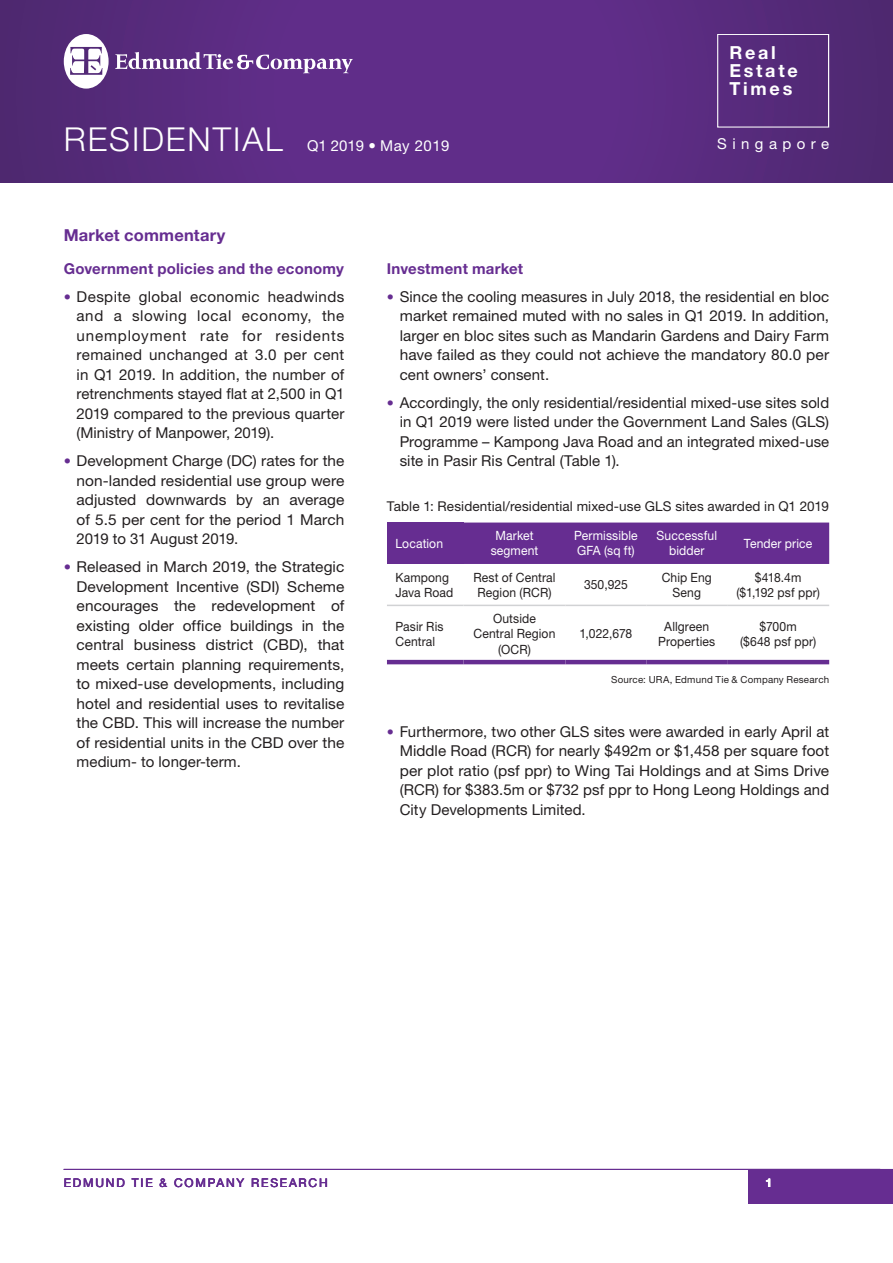
<style>
.page{position:relative;width:893px;height:1263px;background:#fff}
.page>*{position:absolute;margin:0;border:0;box-sizing:border-box;transform-origin:0 0}
.t1{font:700 18px/18px "Helvetica Neue LT Std";letter-spacing:.155em;color:#fff}
.Subhead{font:700 16.5px "Helvetica Neue LT Std";letter-spacing:.01em;color:#662d91}
.Indent_Text{font:15px/19.5px "Helvetica Neue LT Std";letter-spacing:.005em;color:#231f20;text-align:justify}
.Subhead_2_Indent{font:700 15px "Helvetica Neue LT Std";letter-spacing:.015em;color:#662d91}
.t2{font:15px "Helvetica Neue LT Std";letter-spacing:.03em;color:#fff}
.t3{font:15px "Helvetica Neue LT Std";letter-spacing:.365em;color:#fff}
.Figure_Table_Header{font:13.5px "Helvetica Neue LT Std";letter-spacing:.01em;color:#231f20}
.Bodytext{font:12.75px/15.3px "Helvetica Neue LT Std";letter-spacing:.01em;color:#231f20;text-align:center;scale:.95 1}
.Bodytext-2{font:12.75px/15.3px "Helvetica Neue LT Std";letter-spacing:.01em;color:#fff;text-align:center;scale:.95 1}
.t4{font:12px "Helvetica Neue LT Std";letter-spacing:.15em;color:#662d91}
.t5{font:700 12px "Helvetica Neue LT Std";color:#fff}
.t6{font:9.75px "Helvetica Neue LT Std";letter-spacing:.02em;color:#231f20}
.s1{font-weight:300;font-size:33px}
.s2{font-size:14.25px;color:#662d91}
</style>
<div class="page">
<div style="left:748px;top:1169px;width:145px;height:34px;background:#662d91"></div>
<hr style="left:64px;top:1169px;width:829px;height:1px;background:#662d91">
<svg style="left:0;top:0;width:893px;height:183px;background:#5a2b81"></svg>
<svg style="left:115px;top:52px;width:238px;height:21px"></svg>
<svg style="left:64px;top:34px;width:45px;height:55px"></svg>
<div style="left:717px;top:34px;width:112px;height:94px;background:#552a7b"></div>
<div style="left:387px;top:522px;width:76px;height:42px;background:#662d91"></div>
<div style="left:463px;top:522px;width:366px;height:42px;background:#662d91"></div>
<hr style="left:387px;top:605px;width:76px;height:1px;background:#d1d2d4">
<hr style="left:463px;top:605px;width:103px;height:1px;background:#d1d2d4">
<hr style="left:566px;top:605px;width:80px;height:1px;background:#d1d2d4">
<hr style="left:646px;top:605px;width:81px;height:1px;background:#d1d2d4">
<hr style="left:727px;top:605px;width:102px;height:1px;background:#d1d2d4">
<hr style="left:387px;top:660px;width:76px;height:4px;background:#662d91">
<hr style="left:463px;top:660px;width:103px;height:4px;background:#662d91">
<hr style="left:566px;top:660px;width:80px;height:4px;background:#662d91">
<hr style="left:646px;top:660px;width:81px;height:4px;background:#662d91">
<hr style="left:727px;top:660px;width:102px;height:4px;background:#662d91">
<p class="t1" style="left:729px;top:43px;width:70px">Real<br>Estate<br>Times</p>
<p class="t2" style="left:64px;top:137px;width:387px"><span class="s1">RESIDENTIAL</span> Q1 2019 • May 2019</p>
<p class="t3" style="left:717px;top:135px;width:114px">Singapore</p>
<p class="Subhead" style="left:64px;top:225px;width:163px">Market commentary</p>
<p class="Subhead_2_Indent" style="left:64px;top:259px;width:282px">Government policies and the economy</p>
<p class="Indent_Text" style="left:77px;top:286px;width:269px;text-indent:-13px"><span class="s2">•</span> Despite global economic headwinds and a slowing local economy, the unemployment rate for residents remained unchanged at 3.0 per cent in Q1 2019. In addition, the number of retrenchments stayed flat at 2,500 in Q1<br>2019 compared to the previous quarter (Ministry of Manpower, 2019).</p>
<p class="Indent_Text" style="left:77px;top:451px;width:269px;text-indent:-13px"><span class="s2">•</span> Development Charge (DC) rates for the non-landed residential use group were adjusted downwards by an average of 5.5 per cent for the period 1 March 2019 to 31 August 2019.</p>
<p class="Indent_Text" style="left:77px;top:557px;width:269px;text-indent:-13px"><span class="s2">•</span> Released in March 2019, the Strategic Development Incentive (SDI) Scheme encourages the redevelopment of existing older office buildings in the central business district (CBD), that meets certain planning requirements, to mixed-use developments, including hotel and residential uses to revitalise the CBD. This will increase the number of residential units in the CBD over the medium- to longer-term.</p>
<p class="Subhead_2_Indent" style="left:387px;top:259px;width:138px">Investment market</p>
<p class="Indent_Text" style="left:400px;top:287px;width:431px;text-indent:-13px"><span class="s2">•</span> Since the cooling measures in July 2018, the residential en bloc market remained muted with no sales in Q1 2019. In addition, larger en bloc sites such as Mandarin Gardens and Dairy Farm have failed as they could not achieve the mandatory 80.0 per cent owners’ consent.</p>
<p class="Indent_Text" style="left:400px;top:393px;width:431px;text-indent:-13px"><span class="s2">•</span> Accordingly, the only residential/residential mixed-use sites sold in Q1 2019 were listed under the Government Land Sales (GLS)<br>Programme – Kampong Java Road and an integrated mixed-use site in Pasir Ris Central (Table 1).</p>
<p class="Figure_Table_Header" style="left:387px;top:498px;width:443px">Table 1: Residential/residential mixed-use GLS sites awarded in Q1 2019</p>
<p class="Bodytext-2" style="left:395px;top:535px;width:52px">Location</p>
<p class="Bodytext-2" style="left:491px;top:528px;width:52px">Market segment</p>
<p class="Bodytext-2" style="left:574px;top:528px;width:69px;text-align:left">Permissible<br>GFA (sq ft)</p>
<p class="Bodytext-2" style="left:656px;top:528px;width:65px">Successful bidder</p>
<p class="Bodytext-2" style="left:744px;top:535px;width:74px">Tender price</p>
<p class="Bodytext" style="left:395px;top:569px;width:62px;text-align:left">Kampong<br>Java Road</p>
<p class="Bodytext" style="left:473px;top:569px;width:88px">Rest of Central<br>Region (RCR)</p>
<p class="Bodytext" style="left:584px;top:577px;width:48px">350,925</p>
<p class="Bodytext" style="left:662px;top:569px;width:54px">Chip Eng<br>Seng</p>
<p class="Bodytext" style="left:736px;top:569px;width:89px">$418.4m ($1,192 psf ppr)</p>
<p class="Bodytext" style="left:395px;top:618px;width:52px;text-align:left">Pasir Ris<br>Central</p>
<p class="Bodytext" style="left:474px;top:611px;width:88px">Outside<br>Central Region (OCR)</p>
<p class="Bodytext" style="left:580px;top:626px;width:57px">1,022,678</p>
<p class="Bodytext" style="left:658px;top:618px;width:61px">Allgreen<br>Properties</p>
<p class="Bodytext" style="left:740px;top:618px;width:82px">$700m<br>($648 psf ppr)</p>
<p class="t6" style="left:611px;top:674px;width:219px">Source: URA, Edmund Tie &amp; Company Research</p>
<p class="Indent_Text" style="left:400px;top:721px;width:431px;text-indent:-13px"><span class="s2">•</span> Furthermore, two other GLS sites were awarded in early April at Middle Road (RCR) for nearly $492m or $1,458 per square foot per plot ratio (psf ppr) to Wing Tai Holdings and at Sims Drive (RCR) for $383.5m or $732 psf ppr to Hong Leong Holdings and City Developments Limited.</p>
<p class="t4" style="left:64px;top:1175px;width:265px">EDMUND TIE &amp; COMPANY RESEARCH</p>
<p class="t5" style="left:765px;top:1175px;width:8px">1</p>
</div>
